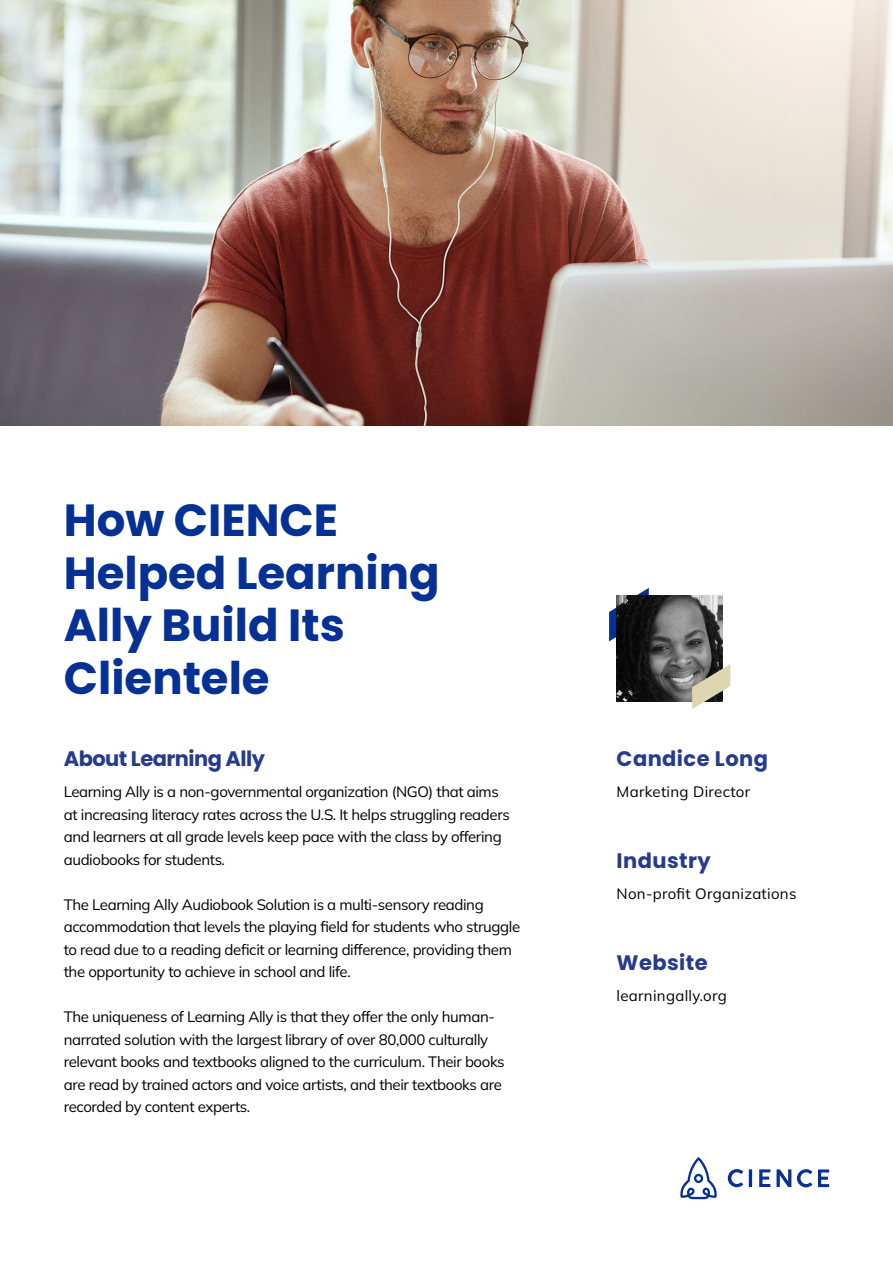
<style>
.page{position:relative;width:893px;height:1263px;background:#fff}
.page>*{position:absolute;margin:0;border:0;box-sizing:border-box;transform-origin:0 0}
.t1{font:700 45px/52.5px "Poppins";color:#053094}
.t2{font:700 21px "Poppins";letter-spacing:.02em;color:#263b8c}
.t3{font:700 21px "Poppins";letter-spacing:-.025em;color:#263b8c}
.t4{font:15px/22.5px "Mulish";letter-spacing:-.025em;color:#000}
.t5{font:15px "Mulish";letter-spacing:.02em;color:#000}
</style>
<div class="page">
<img style="left:0;top:0;width:893px;height:425px">
<svg style="left:728px;top:1169px;width:15px;height:18px"></svg>
<hr style="left:749px;top:1169px;width:3px;height:18px;background:#053094">
<svg style="left:759px;top:1169px;width:11px;height:18px"></svg>
<svg style="left:797px;top:1169px;width:15px;height:18px"></svg>
<svg style="left:818px;top:1169px;width:11px;height:18px"></svg>
<svg style="left:776px;top:1169px;width:15px;height:18px"></svg>
<svg style="left:680px;top:1157px;width:37px;height:42px"></svg>
<svg style="left:609px;top:588px;width:40px;height:53px"></svg>
<img style="left:617px;top:595px;width:106px;height:107px">
<svg style="left:692px;top:664px;width:38px;height:45px"></svg>
<h1 class="t1" style="left:64px;top:494px;width:377px">How CIENCE<br>Helped Learning<br>Ally Build Its<br>Clientele</h1>
<h2 class="t3" style="left:64px;top:747px;width:203px">About Learning Ally</h2>
<p class="t4" style="left:64px;top:780px;width:447px">Learning Ally is a non-governmental organization (NGO) that aims at increasing literacy rates across the U.S. It helps struggling readers and learners at all grade levels keep pace with the class by offering audiobooks for students.</p>
<p class="t4" style="left:64px;top:893px;width:458px">The Learning Ally Audiobook Solution is a multi-sensory reading accommodation that levels the playing field for students who struggle to read due to a reading deficit or learning difference, providing them the opportunity to achieve in school and life.</p>
<p class="t4" style="left:64px;top:1005px;width:442px">The uniqueness of Learning Ally is that they offer the only human&shy;narrated solution with the largest library of over 80,000 culturally relevant books and textbooks aligned to the curriculum. Their books are read by trained actors and voice artists, and their textbooks are recorded by content experts.</p>
<h2 class="t2" style="left:617px;top:747px;width:153px">Candice Long</h2>
<p class="t5" style="left:617px;top:782px;width:135px">Marketing Director</p>
<h2 class="t2" style="left:617px;top:849px;width:96px">Industry</h2>
<p class="t5" style="left:617px;top:884px;width:181px">Non-profit Organizations</p>
<h2 class="t2" style="left:617px;top:951px;width:93px">Website</h2>
<p class="t5" style="left:617px;top:986px;width:112px">learningally.org</p>
</div>
